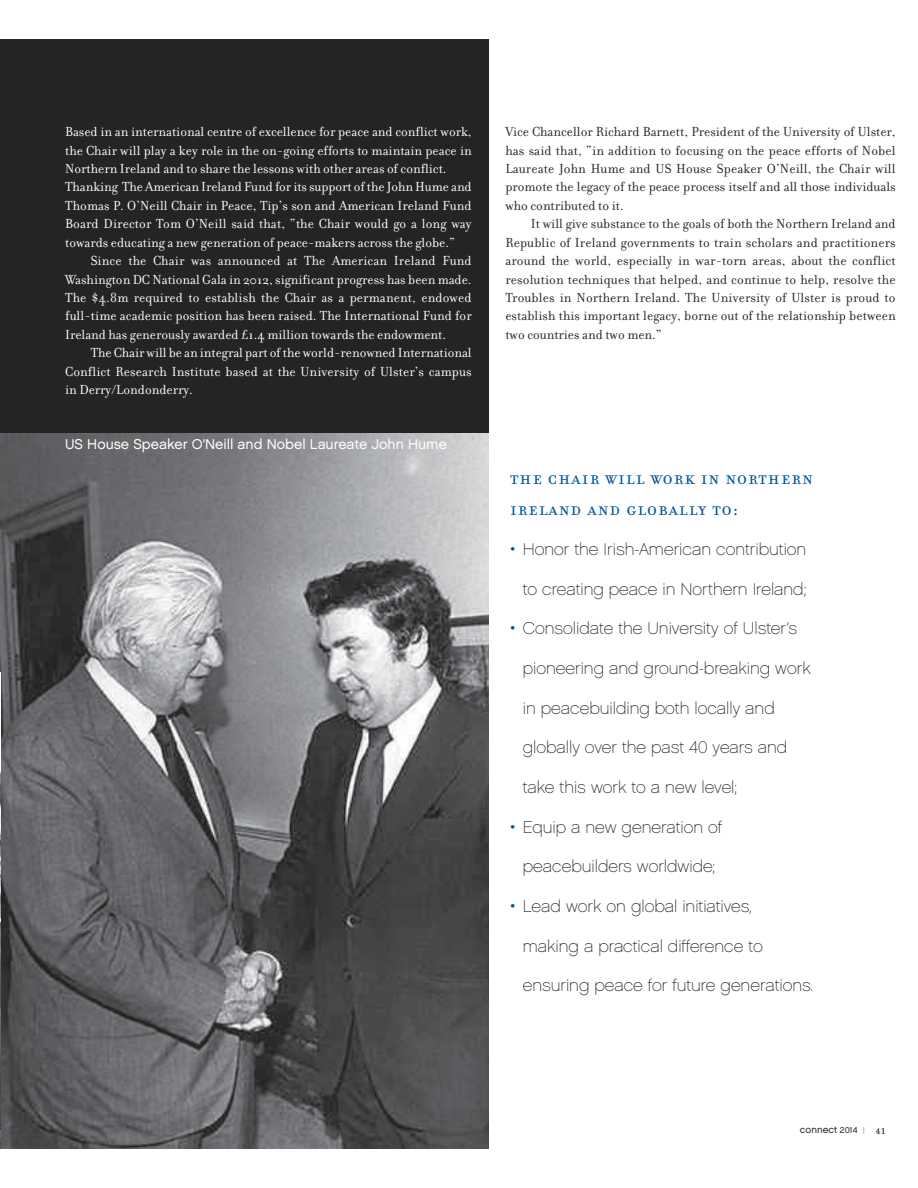
<style>
.page{position:relative;width:918px;height:1188px;background:#fff}
.page>*{position:absolute;margin:0;border:0;box-sizing:border-box;transform-origin:0 0}
.t1{font:21.3px/31.2px "Filosofia Small Caps";letter-spacing:.05em;color:#01549c}
.t2{font:16.95px "Chalet Paris Nineteen Sixty";color:#242425}
.t3{font:14.1px/18.5px "Filosofia";color:#fff;text-align:justify}
.t4{font:14.1px/18.5px "Filosofia";color:#242425;text-align:justify}
.t5{font:14.1px "Chalet London Nineteen Sixty";color:#fff}
.t6{font:9.9px "Chalet London Nineteen Sixty";color:#242425}
.s1{color:#01549c}
.s2{font-size:8.55px}
.s3{font-size:9.3px;color:#a9a9a9}
.s4{font-family:"Filosofia Small Caps";font-size:14.1px}
</style>
<div class="page">
<div style="left:0;top:39px;width:488px;height:396px;background:#242425"></div>
<img style="left:0;top:434px;width:488px;height:715px">
<img style="left:0;top:672px;width:1px;height:477px">
<p class="t3" style="left:65px;top:124px;width:408px;text-align:left">Based in an international centre of excellence for peace and conflict work, the Chair will play a key role in the on-going efforts to maintain peace in Northern Ireland and to share the lessons with other areas of conflict.<br>Thanking The American Ireland Fund for its support of the John Hume and Thomas P. O’Neill Chair in Peace, Tip’s son and American Ireland Fund Board Director Tom O’Neill said that, “the Chair would go a long way towards educating a new generation of peace-makers across the globe.”</p>
<p class="t3" style="left:65px;top:253px;width:408px;text-indent:26px">Since the Chair was announced at The American Ireland Fund Washington DC National Gala in 2012, significant progress has been made.<br>The $4.8m required to establish the Chair as a permanent, endowed full-time academic position has been raised. The International Fund for Ireland has generously awarded £1.4 million towards the endowment.</p>
<p class="t3" style="left:65px;top:345px;width:408px;text-indent:26px">The Chair will be an integral part of the world-renowned International Conflict Research Institute based at the University of Ulster’s campus in Derry/Londonderry.</p>
<p class="t5" style="left:65px;top:436px;width:383px">US House Speaker O'Neill and Nobel Laureate John Hume</p>
<p class="t4" style="left:505px;top:124px;width:392px">Vice Chancellor Richard Barnett, President of the University of Ulster, has said that, “in addition to focusing on the peace efforts of Nobel Laureate John Hume and US House Speaker O’Neill, the Chair will promote the legacy of the peace process itself and all those individuals who contributed to it.</p>
<p class="t4" style="left:505px;top:216px;width:392px;text-indent:26px">It will give substance to the goals of both the Northern Ireland and Republic of Ireland governments to train scholars and practitioners around the world, especially in war-torn areas, about the conflict resolution techniques that helped, and continue to help, resolve the Troubles in Northern Ireland. The University of Ulster is proud to establish this important legacy, borne out of the relationship between two countries and two men.”</p>
<h1 class="t1" style="left:510px;top:461px;width:304px">the chair will work in northern ireland and globally to:</h1>
<p class="t2" style="left:510px;top:542px;width:298px"><span class="s1">•</span> Honor the Irish-American contribution</p>
<p class="t2" style="left:523px;top:582px;width:285px">to creating peace in Northern Ireland;</p>
<p class="t2" style="left:510px;top:622px;width:289px"><span class="s1">•</span> Consolidate the University of Ulster’s</p>
<p class="t2" style="left:523px;top:661px;width:290px">pioneering and ground-breaking work</p>
<p class="t2" style="left:523px;top:701px;width:253px">in peacebuilding both locally and</p>
<p class="t2" style="left:523px;top:741px;width:266px">globally over the past 40 years and</p>
<p class="t2" style="left:523px;top:780px;width:216px">take this work to a new level;</p>
<p class="t2" style="left:510px;top:820px;width:214px"><span class="s1">•</span> Equip a new generation of</p>
<p class="t2" style="left:523px;top:860px;width:194px">peacebuilders worldwide;</p>
<p class="t2" style="left:510px;top:899px;width:243px"><span class="s1">•</span> Lead work on global initiatives,</p>
<p class="t2" style="left:523px;top:939px;width:241px">making a practical difference to</p>
<p class="t2" style="left:523px;top:979px;width:292px">ensuring peace for future generations.</p>
<p class="t6" style="left:800px;top:1124px;width:87px">connect <span class="s2">2014</span> <span class="s3">|</span> <span class="s4">41</span></p>
</div>
